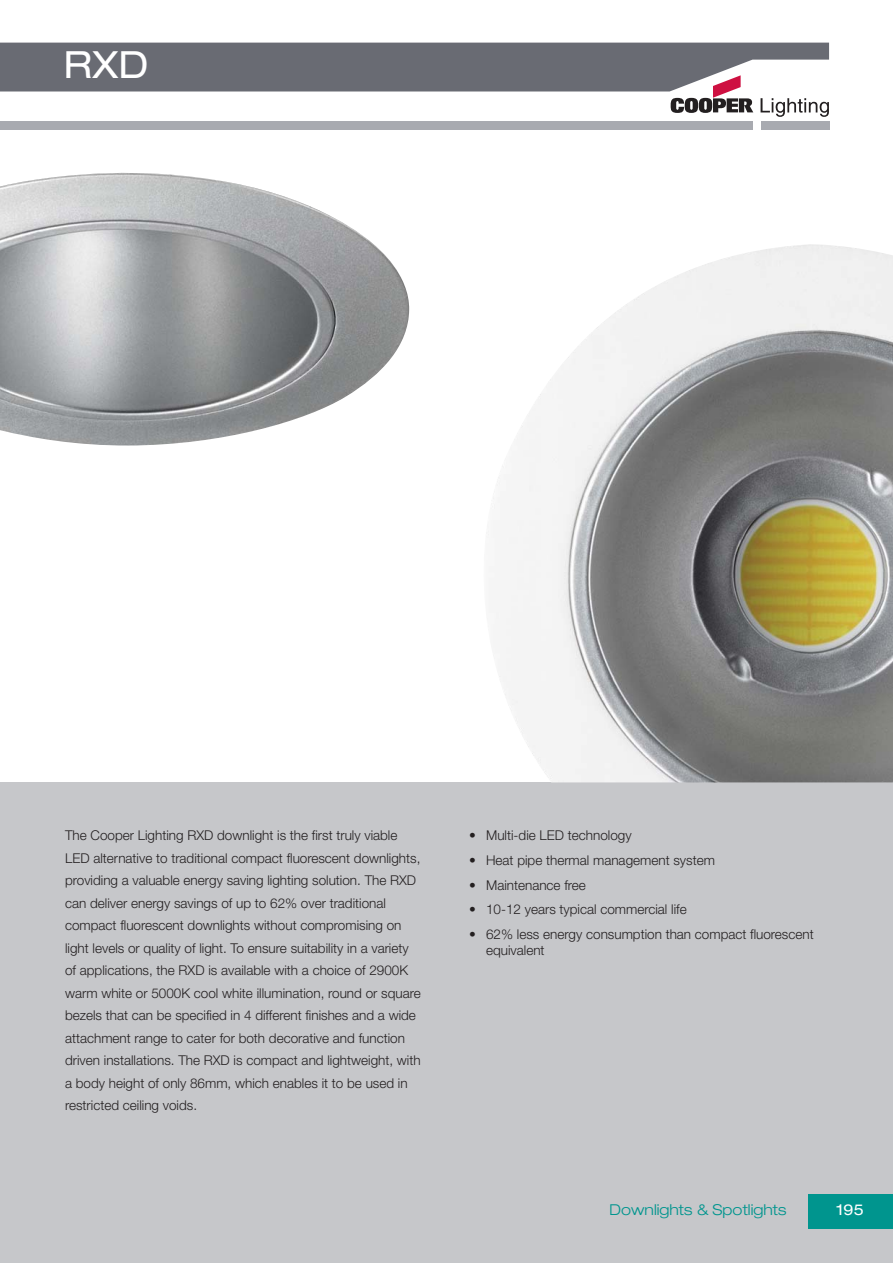
<style>
.page{position:relative;width:893px;height:1263px;background:#fff}
.page>*{position:absolute;margin:0;border:0;box-sizing:border-box;transform-origin:0 0}
.t1{font:expanded 37.5px "Helvetica Neue LT Pro";color:#fff}
.t2{font:300 expanded 15px "Helvetica Neue LT Pro";color:#00958e}
.t3{font:expanded 15px "Helvetica Neue LT Pro";color:#fff}
.t4{font:300 13.5px/22.5px "Helvetica Neue LT Pro";color:#231f20}
</style>
<div class="page">
<div style="left:0;top:782px;width:892px;height:481px;background:#c6c7ca"></div>
<img style="left:488px;top:244px;width:404px;height:538px">
<img style="left:0;top:173px;width:410px;height:273px">
<div style="left:808px;top:1195px;width:84px;height:34px;background:#00958e"></div>
<div style="left:0;top:121px;width:752px;height:9px;background:#a8aab0"></div>
<svg style="left:0;top:43px;width:829px;height:74px"></svg>
<div style="left:761px;top:121px;width:68px;height:9px;background:#a8aab0"></div>
<h1 class="t1" style="left:64px;top:51px;width:86px">RXD</h1>
<p class="t4" style="left:65px;top:826px;width:357px">The Cooper Lighting RXD downlight is the first truly viable LED alternative to traditional compact fluorescent downlights, providing a valuable energy saving lighting solution. The RXD can deliver energy savings of up to 62% over traditional compact fluorescent downlights without compromising on light levels or quality of light. To ensure suitability in a variety of applications, the RXD is available with a choice of 2900K warm white or 5000K cool white illumination, round or square bezels that can be specified in 4 different finishes and a wide attachment range to cater for both decorative and function driven installations. The RXD is compact and lightweight, with a body height of only 86mm, which enables it to be used in restricted ceiling voids.</p>
<p class="t4" style="left:469px;top:826px;width:164px">• Multi-die LED technology</p>
<p class="t4" style="left:469px;top:850px;width:247px">• Heat pipe thermal management system</p>
<p class="t4" style="left:469px;top:875px;width:118px">• Maintenance free</p>
<p class="t4" style="left:469px;top:900px;width:219px">• 10-12 years typical commercial life</p>
<p class="t4" style="left:486px;top:928px;width:329px;line-height:16.2px;text-indent:-17px">• 62% less energy consumption than compact fluorescent equivalent</p>
<p class="t2" style="left:609px;top:1201px;width:178px">Downlights &amp; Spotlights</p>
<p class="t3" style="left:837px;top:1204px;width:28px">195</p>
</div>
